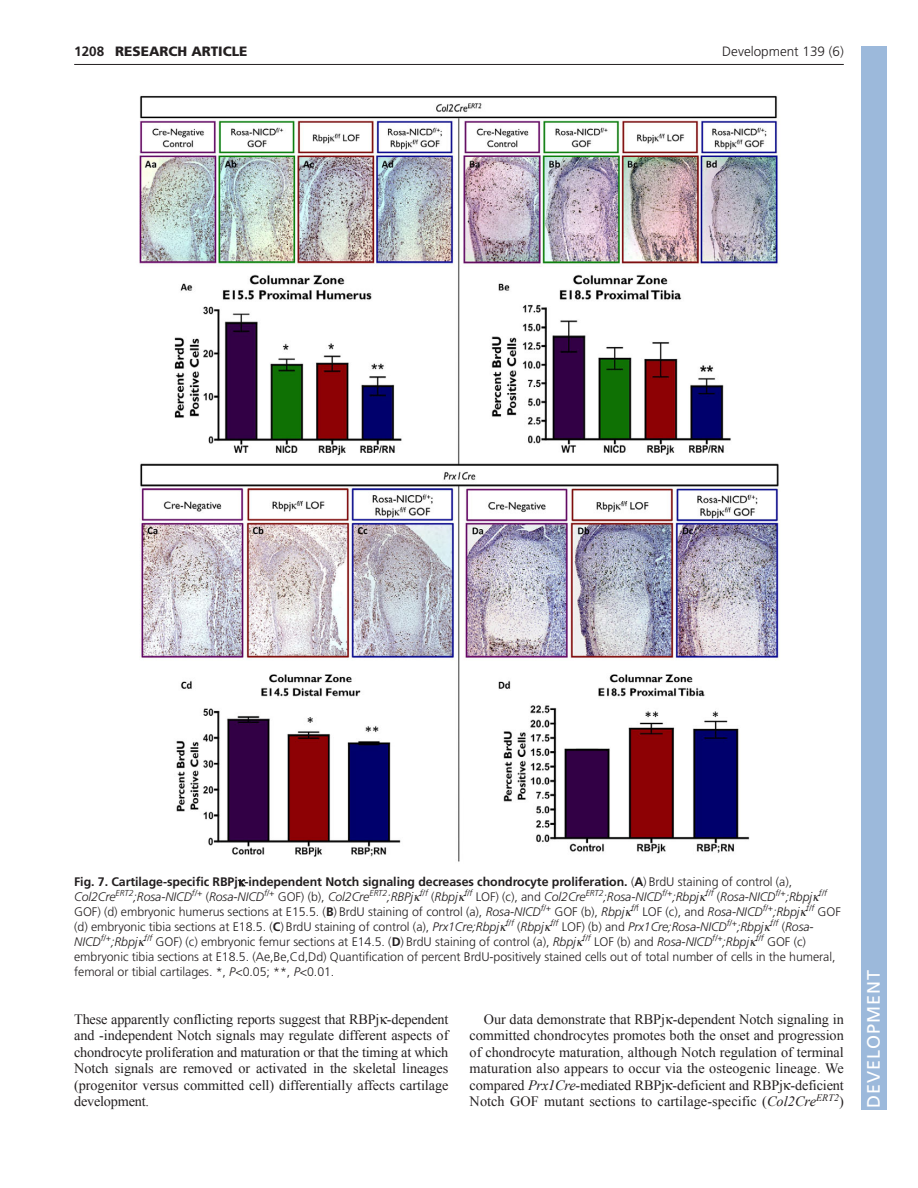
<style>
.page{position:relative;width:918px;height:1188px;background:#fff}
.page>*{position:absolute;margin:0;border:0;box-sizing:border-box;transform-origin:0 0}
.t1{font:18px "Frutiger LT Std";letter-spacing:.055em;color:#fff}
.t2{font:14.25px/16.5px "Times New Roman";letter-spacing:-.005em;color:#231f20;text-align:justify}
.t3{font:300 13.5px "Frutiger LT Std";color:#231f20}
.t4{font:900 13.5px "Frutiger LT Std";color:#231f20}
.t5{font:700 13.5px "Frutiger LT Std";color:#231f20}
.t6{font:300 12.3px/15px "Frutiger LT Std";letter-spacing:-.005em;color:#231f20}
.s1{font-weight:700}
.s2{font-style:italic}
</style>
<div class="page">
<hr style="left:74px;top:64px;width:770px;height:1px;background:#231f20">
<img style="left:139px;top:95px;width:641px;height:767px">
<div style="left:861px;top:46px;width:25px;height:1064px;background:#9cb9db"></div>
<p class="t5" style="left:74px;top:46px;width:32px">1208</p>
<p class="t4" style="left:115px;top:46px;width:134px">RESEARCH ARTICLE</p>
<p class="t3" style="left:722px;top:46px;width:123px">Development 139 (6)</p>
<p class="t6" style="left:74px;top:875px;width:768px"><span class="s1">Fig. 7. Cartilage-specific RBPj -independent Notch signaling decreases chondrocyte proliferation.</span> (<span class="s1">A</span>) BrdU staining of control (a), <span class="s2">Col2Cre</span><sup>ERT2</sup><span class="s2">;Rosa-NICD</span><sup>f/+</sup> (<span class="s2">Rosa-NICD</span><sup>f/+</sup> GOF) (b), <span class="s2">Col2Cre</span><sup>ERT2</sup><span class="s2">;RBPj</span> <sup>f/f</sup> (<span class="s2">Rbpj</span> <sup>f/f</sup> LOF) (c), and <span class="s2">Col2Cre</span><sup>ERT2</sup><span class="s2">;Rosa-NICD</span><sup>f/+</sup><span class="s2">;Rbpj</span> <sup>f/f</sup> (<span class="s2">Rosa-NICD</span><sup>f/+</sup><span class="s2">;Rbpj</span> <sup>f/f </sup>GOF) (d) embryonic humerus sections at E15.5. (<span class="s1">B</span>) BrdU staining of control (a), <span class="s2">Rosa-NICD</span><sup>f/+</sup> GOF (b), <span class="s2">Rbpj</span> <sup>f/</sup><sup>f</sup> LOF (c), and <span class="s2">Rosa-NICD</span><sup>f/+</sup><span class="s2">;Rbpj</span> <sup>f/f</sup> GOF (d) embryonic tibia sections at E18.5. (<span class="s1">C</span>) BrdU staining of control (a), <span class="s2">Prx1Cre;Rbpj</span> <sup>f/f</sup> (<span class="s2">Rbpj</span> <sup>f/f</sup> LOF) (b) and <span class="s2">Prx1Cre;Rosa-NICD</span><sup>f/+</sup><span class="s2">;Rbpj</span> <sup>f/f</sup> (<span class="s2">Rosa-NICD</span><sup>f/+</sup><span class="s2">;Rbpj</span> <sup>f/f</sup> GOF) (c) embryonic femur sections at E14.5. (<span class="s1">D</span>) BrdU staining of control (a), <span class="s2">Rbpj</span> <sup>f/f</sup> LOF (b) and <span class="s2">Rosa-NICD</span><sup>f/+</sup><span class="s2">;Rbpj</span> <sup>f/f</sup> GOF (c) embryonic tibia sections at E18.5. (Ae,Be,Cd,Dd) Quantification of percent BrdU-positively stained cells out of total number of cells in the humeral, femoral or tibial cartilages. *, <span class="s2">P</span>&lt;0.05; **, <span class="s2">P</span>&lt;0.01.</p>
<p class="t2" style="left:74px;top:1011px;width:376px">These apparently conflicting reports suggest that RBPj -dependent and -independent Notch signals may regulate different aspects of chondrocyte proliferation and maturation or that the timing at which Notch signals are removed or activated in the skeletal lineages (progenitor versus committed cell) differentially affects cartilage development.</p>
<p class="t2" style="left:470px;top:1011px;width:376px;text-indent:14px">Our data demonstrate that RBPj -dependent Notch signaling in committed chondrocytes promotes both the onset and progression of chondrocyte maturation, although Notch regulation of terminal maturation also appears to occur via the osteogenic lineage. We compared <span class="s2">Prx1Cre-</span>mediated RBPj -deficient and RBPj -deficient Notch GOF mutant sections to cartilage-specific (<span class="s2">Col2Cre</span><sup>ERT2</sup>)</p>
<h1 class="t1" style="left:863px;top:1108px;width:140px;rotate:-90deg">DEVELOPMENT</h1>
</div>
